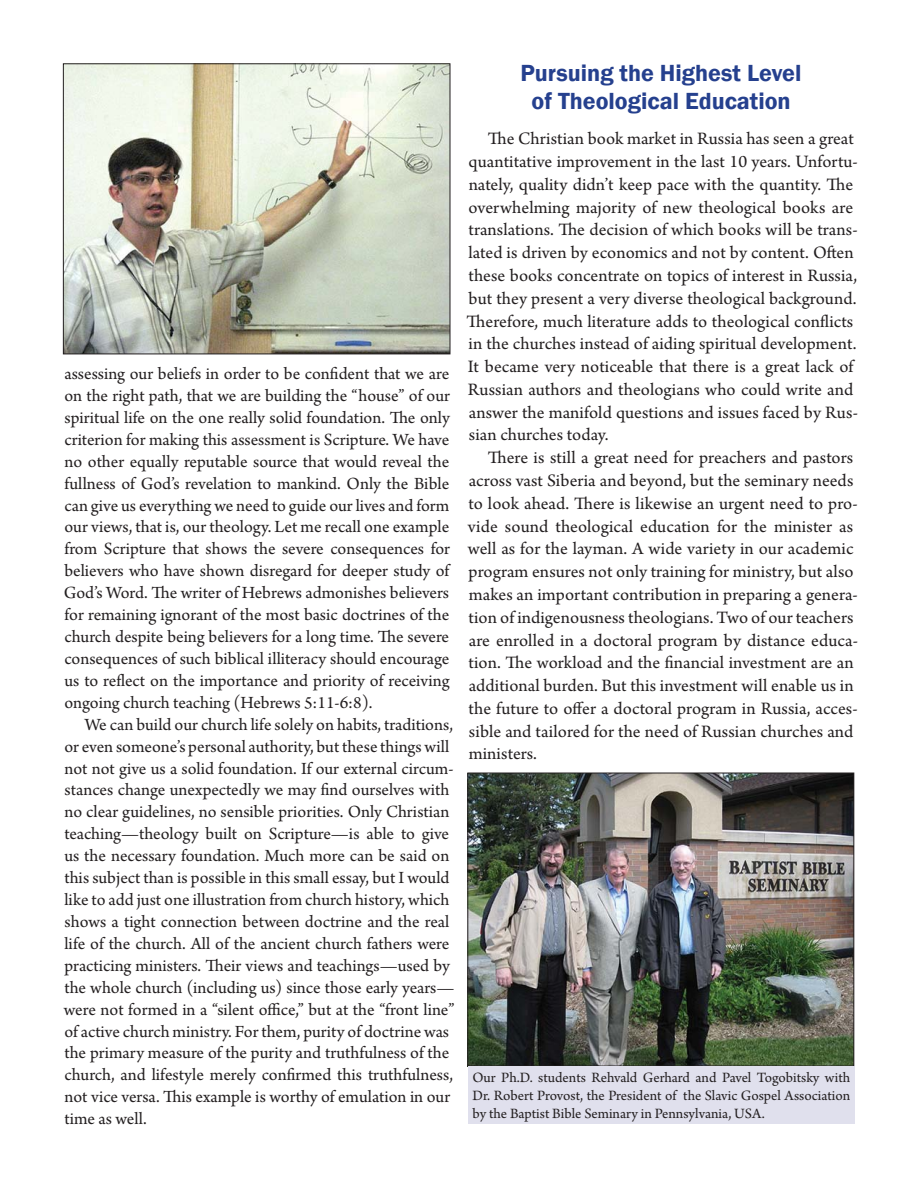
<style>
.page{position:relative;width:918px;height:1188px;background:#fff}
.page>*{position:absolute;margin:0;border:0;box-sizing:border-box;transform-origin:0 0}
.t1{font:600 24px/28.2px "Franklin Gothic";color:#25408e;text-align:center}
.t2{font:18.3px/22.8px "Arno Pro";letter-spacing:.005em;color:#231f20}
.t3{font:18px/21.9px "Arno Pro";color:#231f20;text-align:justify}
.t4{font:15px/18px "Arno Pro";color:#231f20;text-align:justify}
</style>
<div class="page">
<img style="left:470px;top:775px;width:382px;height:289px">
<div style="left:468px;top:773px;width:386px;height:293px;border:1px solid #231f20"></div>
<img style="left:65px;top:66px;width:383px;height:286px">
<div style="left:63px;top:64px;width:387px;height:290px;border:1px solid #231f20"></div>
<div style="left:468px;top:1066px;width:386px;height:58px;background:#e0e0ed"></div>
<p class="t3" style="left:64px;top:364px;width:388px">assessing our beliefs in order to be confident that we are on the right path, that we are building the “house” of our spiritual life on the one really solid foundation. The only criterion for making this assessment is Scripture. We have no other equally reputable source that would reveal the fullness of God’s revelation to mankind. Only the Bible can give us everything we need to guide our lives and form our views, that is, our theology. Let me recall one example from Scripture that shows the severe consequences for believers who have shown disregard for deeper study of God’s Word. The writer of Hebrews admonishes believers for remaining ignorant of the most basic doctrines of the church despite being believers for a long time. The severe consequences of such biblical illiteracy should encourage us to reflect on the importance and priority of receiving ongoing church teaching (Hebrews 5:11-6:8).</p>
<p class="t3" style="left:64px;top:715px;width:392px;text-align:left;text-indent:21px">We can build our church life solely on habits, traditions, or even someone’s personal authority, but these things will not not give us a solid foundation. If our external circum&shy;stances change unexpectedly we may find ourselves with no clear guidelines, no sensible priorities. Only Christian teaching—theology built on Scripture—is able to give us the necessary foundation. Much more can be said on this subject than is possible in this small essay, but I would like to add just one illustration from church history, which shows a tight connection between doctrine and the real life of the church. All of the ancient church fathers were practicing ministers. Their views and teachings—used by the whole church (including us) since those early years— were not formed in a “silent office,” but at the “front line” of active church ministry. For them, purity of doctrine was the primary measure of the purity and truthfulness of the church, and lifestyle merely confirmed this truthfulness, not vice versa. This example is worthy of emulation in our time as well.</p>
<h1 class="t1" style="left:520px;top:58px;width:283px">Pursuing the Highest Level of Theological Education</h1>
<p class="t2" style="left:467px;top:129px;width:393px;text-indent:21px">The Christian book market in Russia has seen a great quantitative improvement in the last 10 years. Unfortu&shy;nately, quality didn’t keep pace with the quantity. The overwhelming majority of new theological books are translations. The decision of which books will be trans&shy;lated is driven by economics and not by content. Often these books concentrate on topics of interest in Russia, but they present a very diverse theological background.<br>Therefore, much literature adds to theological conflicts in the churches instead of aiding spiritual development.<br>It became very noticeable that there is a great lack of Russian authors and theologians who could write and answer the manifold questions and issues faced by Rus&shy;sian churches today.</p>
<p class="t2" style="left:468px;top:448px;width:392px;text-indent:20px">There is still a great need for preachers and pastors across vast Siberia and beyond, but the seminary needs to look ahead. There is likewise an urgent need to pro&shy;vide sound theological education for the minister as well as for the layman. A wide variety in our academic program ensures not only training for ministry, but also makes an important contribution in preparing a genera&shy;tion of indigenousness theologians. Two of our teachers are enrolled in a doctoral program by distance educa&shy;tion. The workload and the financial investment are an additional burden. But this investment will enable us in the future to offer a doctoral program in Russia, acces&shy;sible and tailored for the need of Russian churches and ministers.</p>
<p class="t4" style="left:472px;top:1070px;width:379px">Our Ph.D. students Rehvald Gerhard and Pavel Togobitsky with Dr. Robert Provost, the President of the Slavic Gospel Association by the Baptist Bible Seminary in Pennsylvania, USA.</p>
</div>
